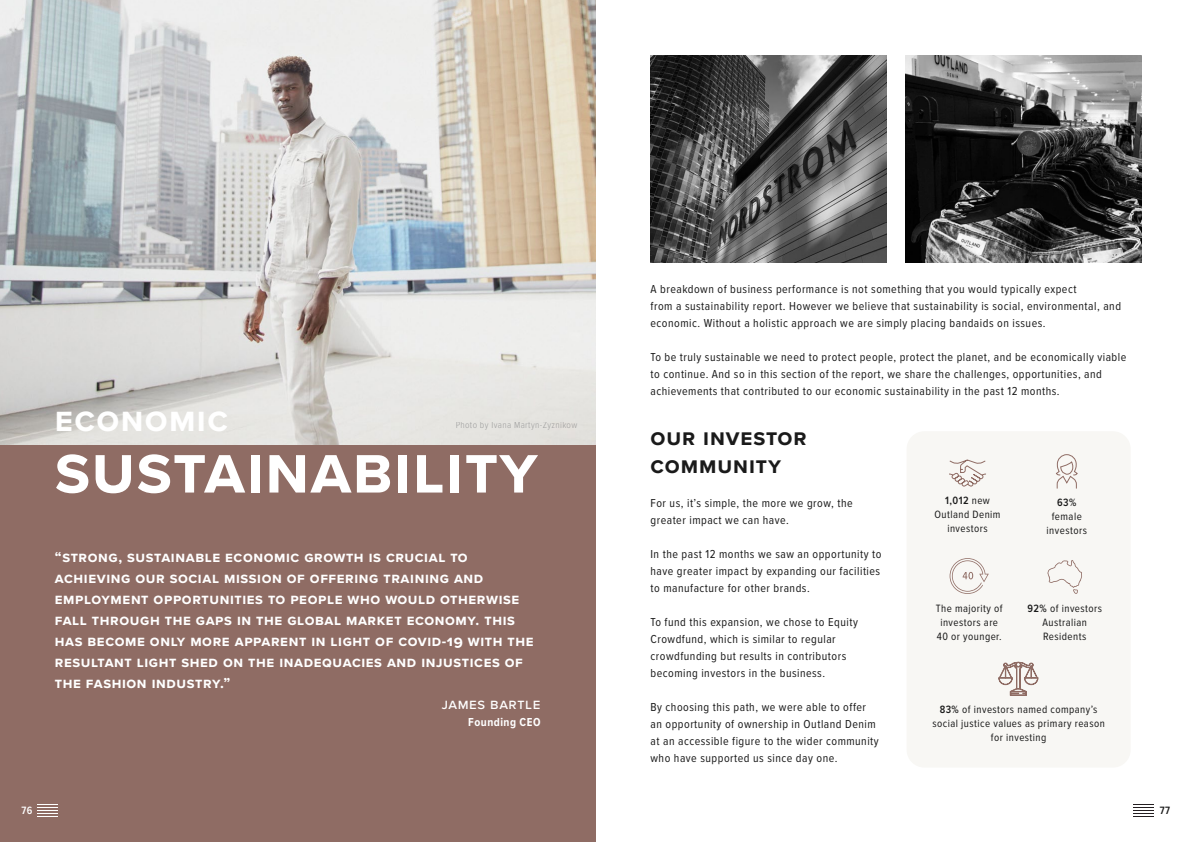
<style>
.page{position:relative;width:1191px;height:842px;background:#fff}
.page>*{position:absolute;margin:0;border:0;box-sizing:border-box;transform-origin:0 0}
.t1{font:700 68px "Proxima Nova S";letter-spacing:.02em;color:#fff}
.t2{font:700 35px "Proxima Nova S";letter-spacing:.04em;color:#fff}
.t3{font:700 23px/27.6px "Proxima Nova S";letter-spacing:.04em;color:#1a1a1a}
.t4{font:700 15px/21px "Proxima Nova S";letter-spacing:.04em;color:#fff}
.t5{font:500 15px "Proxima Nova S";letter-spacing:.04em;color:#fff}
.t6{font:12px/17px "Proxima Nova Cond";letter-spacing:.04em;color:#1a1a1a}
.t7{font:700 12px "Proxima Nova Cond";letter-spacing:.04em;color:#fff}
.t8{font:11px/14px "Proxima Nova Cond";letter-spacing:.04em;color:#1a1a1a;text-align:center}
.t9{font:600 11px "Proxima Nova Cond";color:#1a1a1a}
.t10{font:600 11px "Proxima Nova Cond";color:#fff}
.t11{font:300 9.5px "Proxima Nova Cond";letter-spacing:.04em;color:#999}
.s1{font-weight:600}
</style>
<div class="page">
<div style="left:904px;top:429px;width:228px;height:340px;background:#f8f7f4;border-radius:20px"></div>
<div style="left:902px;top:427px;width:232px;height:344px;border:4px solid #fff;border-radius:20px"></div>
<div style="left:0;top:0;width:595px;height:842px;background:#8f6c64"></div>
<img style="left:0;top:0;width:595px;height:445px">
<svg style="left:1047px;top:560px;width:35px;height:34px"></svg>
<svg style="left:949px;top:459px;width:37px;height:28px"></svg>
<svg style="left:1056px;top:454px;width:22px;height:35px"></svg>
<svg style="left:998px;top:662px;width:40px;height:34px"></svg>
<svg style="left:949px;top:558px;width:39px;height:36px"></svg>
<img style="left:650px;top:55px;width:237px;height:208px">
<img style="left:905px;top:55px;width:236px;height:208px">
<svg style="left:1133px;top:804px;width:21px;height:13px"></svg>
<svg style="left:38px;top:804px;width:20px;height:13px"></svg>
<h2 class="t2" style="left:55px;top:393px;width:174px">economic</h2>
<h1 class="t1" style="left:55px;top:419px;width:484px">sustainability</h1>
<p class="t11" style="left:455px;top:420px;width:123px">Photo by Ivana Martyn-Zyznikow</p>
<p class="t4" style="left:55px;top:546px;width:480px">“strong, sustainable economic growth is crucial to achieving our social mission of offering training and employment opportunities to people who would otherwise fall through the gaps in the global market economy. this has become only more apparent in light of covid-19 with the resultant light shed on the inadequacies and injustices of the fashion industry.”</p>
<p class="t5" style="left:442px;top:693px;width:100px">james bartle</p>
<p class="t7" style="left:468px;top:715px;width:74px">Founding CEO</p>
<p class="t6" style="left:650px;top:281px;width:472px">A breakdown of business performance is not something that you would typically expect<br>from a sustainability report. However we believe that sustainability is social, environmental, and economic. Without a holistic approach we are simply placing bandaids on issues.</p>
<p class="t6" style="left:650px;top:349px;width:477px">To be truly sustainable we need to protect people, protect the planet, and be economically viable to continue. And so in this section of the report, we share the challenges, opportunities, and achievements that contributed to our economic sustainability in the past 12 months.</p>
<h3 class="t3" style="left:650px;top:423px;width:158px">our investor community</h3>
<p class="t6" style="left:650px;top:495px;width:204px">For us, it’s simple, the more we grow, the greater impact we can have.</p>
<p class="t6" style="left:650px;top:546px;width:232px;text-align:justify">In the past 12 months we saw an opportunity to have greater impact by expanding our facilities to manufacture for other brands.</p>
<p class="t6" style="left:650px;top:614px;width:209px">To fund this expansion, we chose to Equity Crowdfund, which is similar to regular crowdfunding but results in contributors becoming investors in the business.</p>
<p class="t6" style="left:650px;top:699px;width:230px">By choosing this path, we were able to offer an opportunity of ownership in Outland Denim at an accessible figure to the wider community who have supported us since day one.</p>
<p class="t8" style="left:934px;top:494px;width:68px"><span class="s1">1,012</span> new<br>Outland Denim investors</p>
<p class="t9" style="left:1057px;top:495px;width:21px">63%</p>
<p class="t8" style="left:1046px;top:509px;width:42px">female investors</p>
<p class="t8" style="left:935px;top:601px;width:68px">The majority of investors are<br>40 or younger.</p>
<p class="t8" style="left:1027px;top:601px;width:76px"><span class="s1">92%</span> of investors<br>Australian<br>Residents</p>
<p class="t8" style="left:932px;top:703px;width:174px"><span class="s1">83%</span> of investors named company’s social justice values as primary reason for investing</p>
<p class="t10" style="left:22px;top:804px;width:12px">76</p>
<p class="t9" style="left:1159px;top:804px;width:12px">77</p>
</div>
